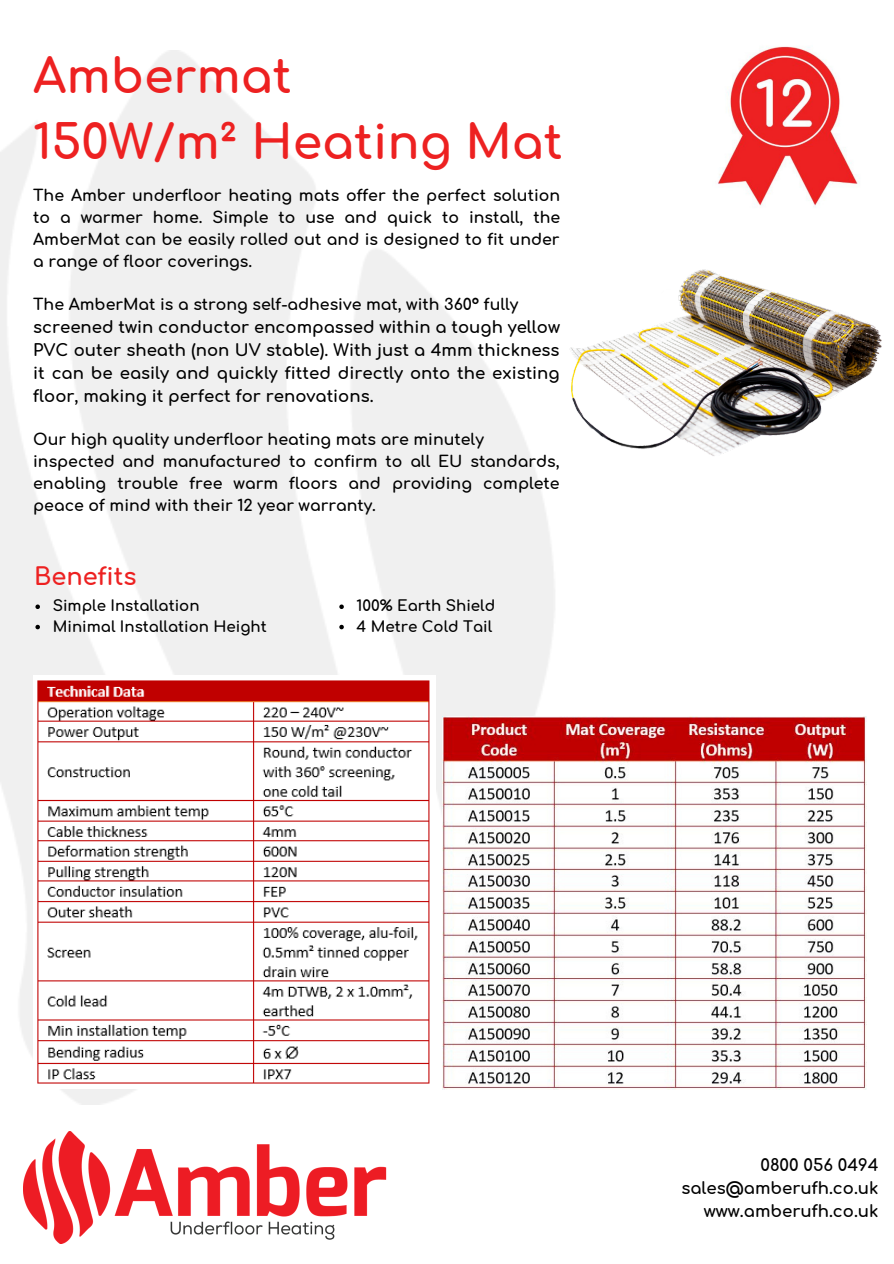
<style>
.page{position:relative;width:894px;height:1264px;background:#fff}
.page>*{position:absolute;margin:0;border:0;box-sizing:border-box;transform-origin:0 0}
.t1{font:700 47.25px "Comfortaa";color:#ed2121}
.t2{font:700 24px "Comfortaa";color:#ed2121}
.t3{font:700 16.5px/22.8px "Comfortaa";color:#000;text-align:justify}
.t4{font:700 15.75px/21.8px "Comfortaa";color:#000;text-align:justify}
.t5{font:700 15px "Comfortaa";color:#000}
</style>
<div class="page">
<img style="left:24px;top:1131px;width:363px;height:112px">
<img style="left:569px;top:269px;width:313px;height:187px">
<img style="left:442px;top:716px;width:423px;height:373px">
<img style="left:718px;top:46px;width:142px;height:162px">
<img style="left:37px;top:680px;width:393px;height:404px">
<svg style="left:35px;top:604px;width:5px;height:5px"></svg>
<svg style="left:35px;top:624px;width:5px;height:5px"></svg>
<svg style="left:339px;top:604px;width:5px;height:5px"></svg>
<svg style="left:339px;top:624px;width:5px;height:5px"></svg>
<p class="t1" style="left:33px;top:51px;width:260px">Ambermat</p>
<p class="t1" style="left:33px;top:117px;width:531px">150W/m² Heating Mat</p>
<p class="t4" style="left:33px;top:185px;width:528px">The Amber underfloor heating mats offer the perfect solution to a warmer home. Simple to use and quick to install, the AmberMat can be easily rolled out and is designed to fit under a range of floor coverings.</p>
<p class="t4" style="left:33px;top:294px;width:486px">The AmberMat is a strong self-adhesive mat, with 360° fully</p>
<p class="t3" style="left:33px;top:316px;width:528px">screened twin conductor encompassed within a tough yellow PVC outer sheath (non UV stable). With just a 4mm thickness it can be easily and quickly fitted directly onto the existing floor, making it perfect for renovations.</p>
<p class="t4" style="left:33px;top:429px;width:452px">Our high quality underfloor heating mats are minutely</p>
<p class="t4" style="left:33px;top:451px;width:528px">inspected and manufactured to confirm to all EU standards, enabling trouble free warm floors and providing complete peace of mind with their 12 year warranty.</p>
<p class="t2" style="left:34px;top:564px;width:104px">Benefits</p>
<p class="t5" style="left:53px;top:598px;width:148px">Simple Installation</p>
<p class="t5" style="left:53px;top:618px;width:215px">Minimal Installation Height</p>
<p class="t5" style="left:356px;top:598px;width:140px">100% Earth Shield</p>
<p class="t5" style="left:356px;top:618px;width:137px">4 Metre Cold Tail</p>
<p class="t3" style="left:760px;top:1154px;width:120px">0800 056 0494</p>
<p class="t3" style="left:681px;top:1177px;width:198px">sales@amberufh.co.uk</p>
<p class="t3" style="left:703px;top:1200px;width:176px">www.amberufh.co.uk</p>
</div>
